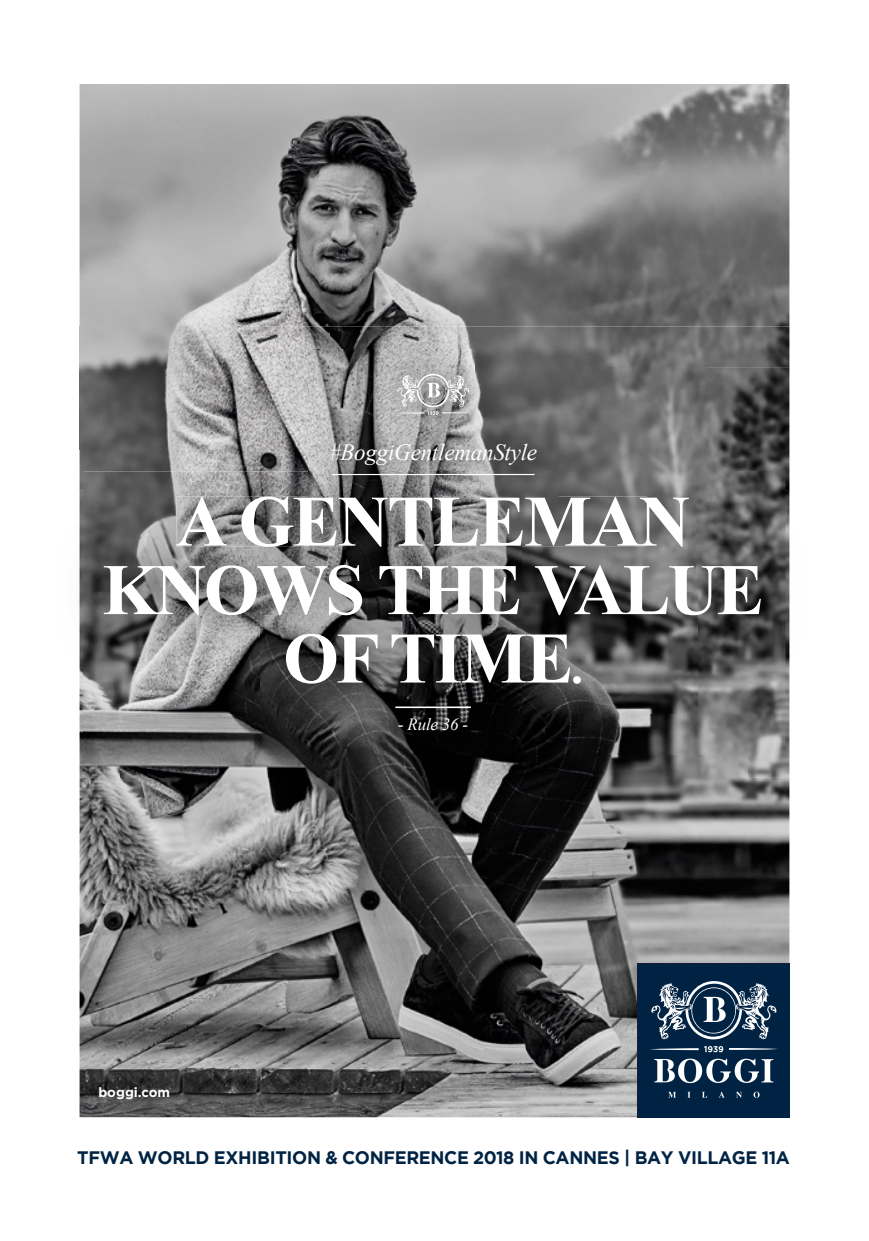
<style>
.page{position:relative;width:869px;height:1241px;background:#fff}
.page>*{position:absolute;margin:0;border:0;box-sizing:border-box;transform-origin:0 0}
.t1{font:700 72.5px/68.4px "Times New Roman";letter-spacing:-.035em;color:#fff;text-align:center}
.t2{font:italic 23.38px "Times New Roman";letter-spacing:-.01em;color:#fff}
.t3{font:700 18px "Gotham";letter-spacing:-.02em;color:#002344}
.t4{font:italic 17.12px "Times New Roman";letter-spacing:-.01em;color:#fff}
.t5{font:700 13.38px "Gotham";color:#fff}
.s1{font-size:48.25px}
</style>
<div class="page">
<img style="left:79px;top:84px;width:710px;height:1033px">
<img style="left:789px;top:326px;width:1px;height:451px">
<img style="left:79px;top:326px;width:167px;height:164px">
<img style="left:246px;top:326px;width:84px;height:145px">
<img style="left:330px;top:326px;width:459px;height:41px">
<img style="left:558px;top:367px;width:147px;height:104px">
<img style="left:705px;top:367px;width:84px;height:123px">
<img style="left:79px;top:490px;width:42px;height:287px">
<img style="left:747px;top:490px;width:42px;height:287px">
<img style="left:121px;top:754px;width:626px;height:23px">
<img style="left:84px;top:471px;width:262px;height:283px">
<img style="left:521px;top:471px;width:263px;height:283px">
<img style="left:346px;top:546px;width:175px;height:208px">
<img style="left:176px;top:496px;width:514px;height:50px">
<hr style="left:395px;top:706px;width:75px;height:2px;background:#fff">
<img style="left:308px;top:349px;width:250px;height:147px">
<img style="left:308px;top:496px;width:250px;height:4px">
<hr style="left:331px;top:474px;width:203px;height:1px;background:#fff">
<svg style="left:396px;top:371px;width:74px;height:43px;background:#b6b6b6"></svg>
<div style="left:638px;top:963px;width:151px;height:154px;background:#002344"></div>
<svg style="left:668px;top:1091px;width:7px;height:6px"></svg>
<svg style="left:687px;top:1091px;width:3px;height:6px"></svg>
<svg style="left:702px;top:1091px;width:5px;height:6px"></svg>
<svg style="left:719px;top:1091px;width:5px;height:6px"></svg>
<svg style="left:736px;top:1091px;width:5px;height:6px"></svg>
<svg style="left:753px;top:1091px;width:6px;height:6px"></svg>
<svg style="left:654px;top:1058px;width:119px;height:24px"></svg>
<svg style="left:650px;top:981px;width:128px;height:71px"></svg>
<p class="t2" style="left:329px;top:436px;width:209px">#BoggiGentlemanStyle</p>
<h1 class="t1" style="left:102px;top:485px;width:663px">A GENTLEMAN<br>KNOWS THE VALUE<br>OF TIME<span class="s1">.</span></h1>
<p class="t4" style="left:398px;top:712px;width:72px">- Rule 36 -</p>
<p class="t5" style="left:98px;top:1083px;width:73px">boggi.com</p>
<p class="t3" style="left:77px;top:1146px;width:713px">TFWA WORLD EXHIBITION &amp; CONFERENCE 2018 IN CANNES | BAY VILLAGE 11A</p>
</div>
